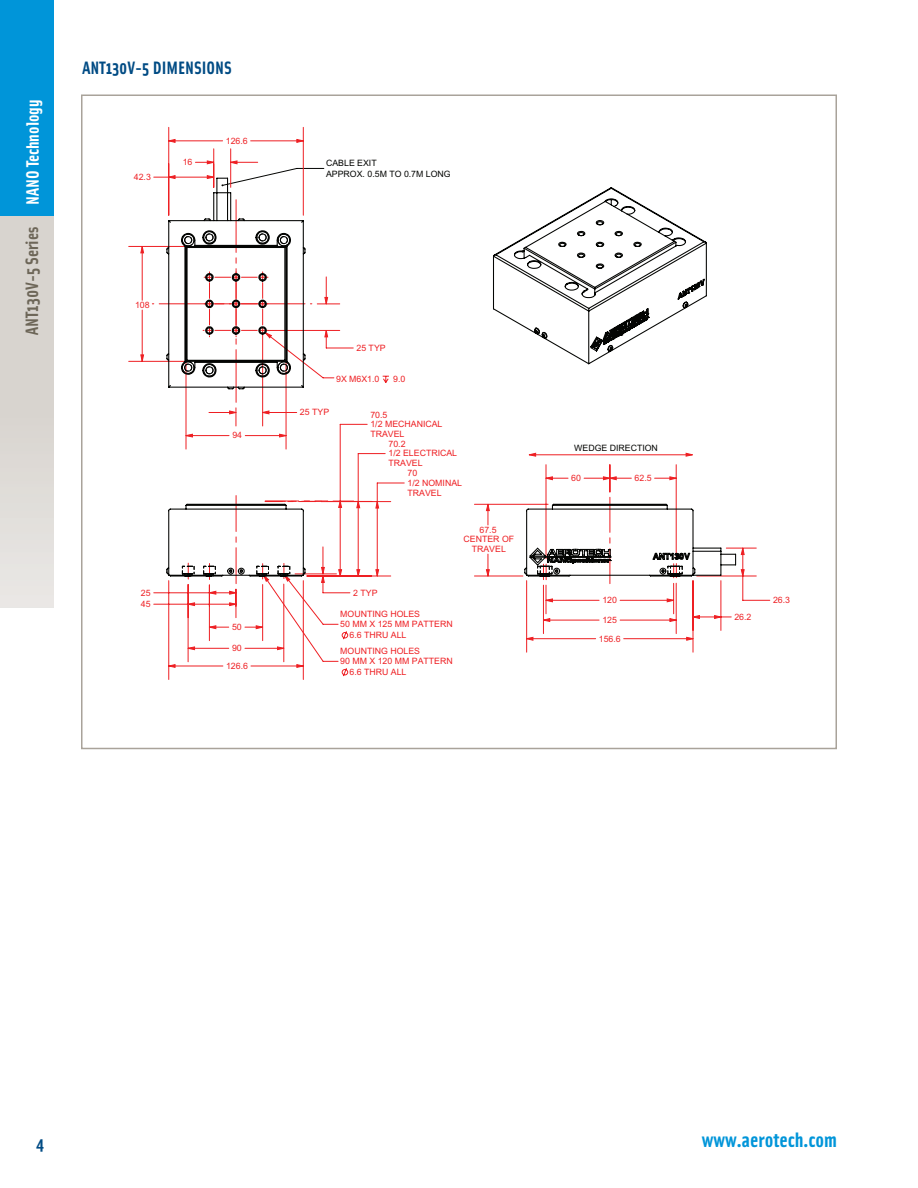
<style>
.page{position:relative;width:918px;height:1188px;background:#fff}
.page>*{position:absolute;margin:0;border:0;box-sizing:border-box;transform-origin:0 0}
.t1{font:700 21px "Solex";color:#0095d9}
.t2{font:700 18px "Solex OT";color:#6d6658}
.t3{font:700 18px "Solex OT";color:#004b84}
.t4{font:8.7px/9.8px "Arial";color:#ee1f23}
.t5{font:8.7px/10.6px "Arial";color:#040503}
.s1{color:#fff}
</style>
<div class="page">
<div style="left:0;top:216px;width:54px;height:391px;background:linear-gradient(to bottom,#d3cfc9,#e6e3e0)"></div>
<div style="left:0;top:0;width:54px;height:216px;background:#0095d9"></div>
<svg style="left:341px;top:668px;width:7px;height:9px"></svg>
<hr style="left:303px;top:581px;width:1px;height:98px;background:#ee1f23">
<hr style="left:168px;top:581px;width:1px;height:98px;background:#ee1f23">
<hr style="left:129px;top:361px;width:56px;height:1px;background:#ee1f23">
<hr style="left:129px;top:246px;width:57px;height:1px;background:#ee1f23">
<hr style="left:168px;top:127px;width:1px;height:88px;background:#ee1f23">
<hr style="left:303px;top:127px;width:1px;height:88px;background:#ee1f23">
<svg style="left:141px;top:139px;width:581px;height:528px"></svg>
<svg style="left:166px;top:483px;width:238px;height:135px"></svg>
<svg style="left:152px;top:162px;width:201px;height:240px"></svg>
<svg style="left:523px;top:465px;width:247px;height:153px"></svg>
<svg style="left:492px;top:186px;width:216px;height:179px"></svg>
<h2 class="t2" style="left:20px;top:335px;width:237px;rotate:-90deg">ANT130V-5 Series <span class="s1">NANO Technology</span></h2>
<h2 class="t3" style="left:82px;top:56px;width:151px">ANT130V-5 DIMENSIONS</h2>
<p class="t4" style="left:134px;top:172px;width:19px">42.3</p>
<p class="t4" style="left:183px;top:157px;width:11px">16</p>
<p class="t4" style="left:226px;top:136px;width:23px">126.6</p>
<p class="t4" style="left:135px;top:300px;width:16px">108</p>
<p class="t4" style="left:232px;top:430px;width:11px">94</p>
<p class="t5" style="left:326px;top:158px;width:126px">CABLE EXIT<br>APPROX. 0.5M TO 0.7M LONG</p>
<p class="t4" style="left:357px;top:343px;width:31px">25 TYP</p>
<p class="t4" style="left:336px;top:374px;width:45px">9X M6X1.0</p>
<p class="t4" style="left:393px;top:374px;width:14px">9.0</p>
<p class="t4" style="left:300px;top:407px;width:31px">25 TYP</p>
<p class="t4" style="left:370px;top:410px;width:74px">70.5<br>1/2 MECHANICAL<br>TRAVEL</p>
<p class="t4" style="left:389px;top:439px;width:70px">70.2<br>1/2 ELECTRICAL<br>TRAVEL</p>
<p class="t4" style="left:408px;top:468px;width:56px">70<br>1/2 NOMINAL<br>TRAVEL</p>
<p class="t4" style="left:464px;top:525px;width:52px;text-align:center">67.5<br>CENTER OF<br>TRAVEL</p>
<p class="t4" style="left:141px;top:587px;width:11px;line-height:11.4px">25<br>45</p>
<p class="t4" style="left:353px;top:588px;width:26px">2 TYP</p>
<p class="t4" style="left:232px;top:622px;width:11px">50</p>
<p class="t4" style="left:226px;top:639px;width:23px;line-height:17.7px;text-align:center">90<br>126.6</p>
<p class="t4" style="left:340px;top:609px;width:81px">MOUNTING HOLES</p>
<p class="t4" style="left:340px;top:619px;width:114px">50 MM X 125 MM PATTERN</p>
<p class="t4" style="left:350px;top:630px;width:58px">6.6 THRU ALL</p>
<p class="t4" style="left:340px;top:646px;width:81px">MOUNTING HOLES</p>
<p class="t4" style="left:340px;top:656px;width:114px">90 MM X 120 MM PATTERN</p>
<p class="t4" style="left:350px;top:667px;width:58px">6.6 THRU ALL</p>
<p class="t5" style="left:574px;top:442px;width:85px">WEDGE DIRECTION</p>
<p class="t4" style="left:571px;top:473px;width:11px">60</p>
<p class="t4" style="left:635px;top:473px;width:19px">62.5</p>
<p class="t4" style="left:602px;top:595px;width:16px">120</p>
<p class="t4" style="left:602px;top:615px;width:16px">125</p>
<p class="t4" style="left:599px;top:634px;width:23px">156.6</p>
<p class="t4" style="left:734px;top:612px;width:19px">26.2</p>
<p class="t4" style="left:773px;top:595px;width:19px">26.3</p>
<h2 class="t3" style="left:37px;top:1132px;width:9px">4</h2>
<h1 class="t1" style="left:702px;top:1126px;width:137px">www.aerotech.com</h1>
</div>
